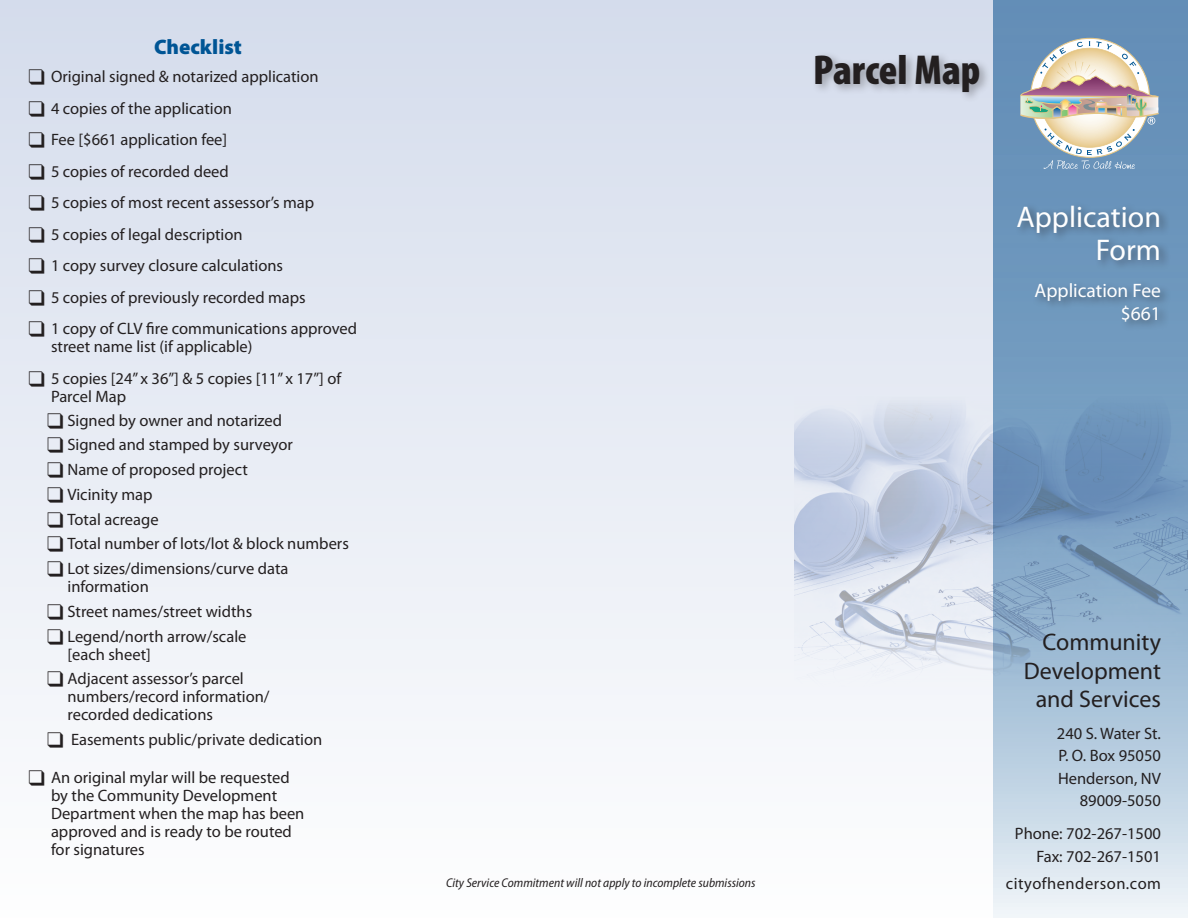
<style>
.page{position:relative;width:1188px;height:918px;background:#fff}
.page>*{position:absolute;margin:0;border:0;box-sizing:border-box;transform-origin:0 0}
.t1{font:900 condensed 42px "Myriad Pro";color:#231f20}
.t2{font:30px/33px "Myriad Pro";color:#fff;text-align:right}
.t3{font:24px/28.5px "Myriad Pro";color:#231f20;text-align:right}
.t4{font:900 21px "Myriad Pro";color:#005595}
.t5{font:19.5px/22.5px "Myriad Pro";color:#fff;text-align:right}
.t6{font:16.5px/31.5px "Myriad Pro";color:#231f20}
.t7{font:16.5px "Myriad Pro";letter-spacing:.03em;color:#231f20}
.t8{font:italic semi-condensed 12.75px "Myriad Pro";color:#231f20}
</style>
<div class="page">
<div style="left:0;top:0;width:1188px;height:918px;background:linear-gradient(to bottom,#d4dcec,#fdfefe)"></div>
<svg style="left:993px;top:0;width:195px;height:918px;background:#9db9d3"></svg>
<div style="left:1014px;top:202px;width:157px;height:130px;background:#231f20;opacity:.51"></div>
<img style="left:794px;top:397px;width:394px;height:297px">
<svg style="left:1020px;top:38px;width:139px;height:131px;background:#b2b8bb"></svg>
<div style="left:811px;top:51px;width:180px;height:53px;background:#231f20;opacity:.35"></div>
<svg style="left:29px;top:69px;width:15px;height:16px"></svg>
<svg style="left:29px;top:101px;width:15px;height:15px"></svg>
<svg style="left:29px;top:132px;width:15px;height:16px"></svg>
<svg style="left:29px;top:164px;width:15px;height:15px"></svg>
<svg style="left:29px;top:195px;width:15px;height:16px"></svg>
<svg style="left:29px;top:227px;width:15px;height:15px"></svg>
<svg style="left:29px;top:258px;width:15px;height:16px"></svg>
<svg style="left:29px;top:290px;width:15px;height:15px"></svg>
<svg style="left:29px;top:321px;width:15px;height:16px"></svg>
<svg style="left:29px;top:371px;width:15px;height:15px"></svg>
<svg style="left:48px;top:413px;width:20px;height:15px"></svg>
<svg style="left:48px;top:438px;width:20px;height:15px"></svg>
<svg style="left:48px;top:462px;width:20px;height:16px"></svg>
<svg style="left:48px;top:487px;width:20px;height:15px"></svg>
<svg style="left:48px;top:512px;width:20px;height:15px"></svg>
<svg style="left:48px;top:537px;width:20px;height:15px"></svg>
<svg style="left:48px;top:561px;width:20px;height:16px"></svg>
<svg style="left:48px;top:604px;width:20px;height:15px"></svg>
<svg style="left:48px;top:629px;width:20px;height:15px"></svg>
<svg style="left:48px;top:672px;width:20px;height:15px"></svg>
<svg style="left:48px;top:732px;width:20px;height:16px"></svg>
<svg style="left:29px;top:771px;width:15px;height:15px"></svg>
<p class="t4" style="left:154px;top:33px;width:89px">Checklist</p>
<p class="t6" style="left:51px;top:61px;width:308px">Original signed &amp; notarized application<br>4 copies of the application<br>Fee [$661 application fee]<br>5 copies of recorded deed<br>5 copies of most recent assessor’s map<br>5 copies of legal description<br>1 copy survey closure calculations<br>5 copies of previously recorded maps<br>1 copy of CLV fire communications approved</p>
<p class="t6" style="left:51px;top:331px;width:292px">street name list (if applicable)<br>5 copies [24” x 36”] &amp; 5 copies [11” x 17”] of</p>
<p class="t6" style="left:68px;top:384px;width:283px;line-height:24.6px;text-indent:-16px">Parcel Map<br>Signed by owner and notarized<br>Signed and stamped by surveyor<br>Name of proposed project<br>Vicinity map<br>Total acreage<br>Total number of lots/lot &amp; block numbers<br>Lot sizes/dimensions/curve data</p>
<p class="t6" style="left:68px;top:574px;width:186px;line-height:24.8px">information<br>Street names/street widths<br>Legend/north arrow/scale</p>
<p class="t6" style="left:68px;top:642px;width:178px;line-height:24.8px">[each sheet]<br>Adjacent assessor’s parcel</p>
<p class="t6" style="left:68px;top:688px;width:204px;line-height:18px">numbers/record information/ recorded dedications</p>
<p class="t6" style="left:71px;top:724px;width:253px">Easements public/private dedication</p>
<p class="t6" style="left:51px;top:769px;width:255px;line-height:18px">An original mylar will be requested by the Community Development<br>Department when the map has been approved and is ready to be routed for signatures</p>
<h1 class="t1" style="left:813px;top:46px;width:169px">Parcel Map</h1>
<h2 class="t2" style="left:1017px;top:200px;width:146px">Application<br>Form</h2>
<p class="t5" style="left:1035px;top:279px;width:128px">Application Fee $661</p>
<p class="t8" style="left:446px;top:876px;width:311px">City Service Commitment will not apply to incomplete submissions</p>
<h3 class="t3" style="left:1024px;top:627px;width:139px">Community<br>Development and Services</h3>
<p class="t6" style="left:1057px;top:722px;width:106px;line-height:22.5px;text-align:right">240 S. Water St.<br>P. O. Box 95050<br>Henderson, NV<br>89009-5050</p>
<p class="t6" style="left:1015px;top:822px;width:148px;line-height:22.5px;text-align:right">Phone: 702-267-1500<br>Fax: 702-267-1501</p>
<p class="t7" style="left:1006px;top:873px;width:157px">cityofhenderson.com</p>
</div>
